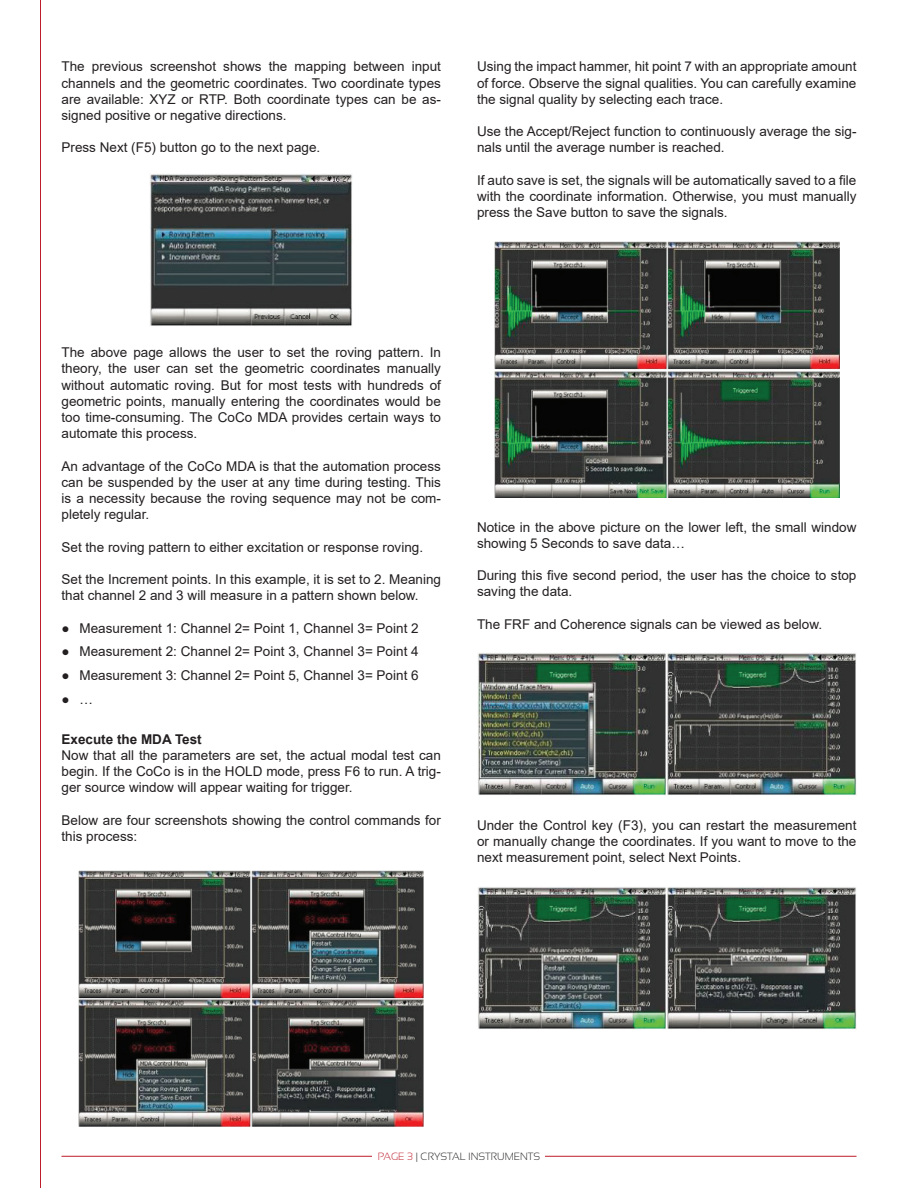
<style>
.page{position:relative;width:918px;height:1188px;background:#fff}
.page>*{position:absolute;margin:0;border:0;box-sizing:border-box;transform-origin:0 0}
.t1{font:13.5px/16.2px "Arial";color:#231f20;text-align:justify}
.t2{font:700 13.5px "Arial";color:#231f20}
.t3{font:300 10.5px "Sansation";color:#231f20}
.s1{color:#be1d2c}
</style>
<div class="page">
<hr style="left:40px;top:0;width:1px;height:1188px;background:#be1d2c">
<hr style="left:62px;top:1156px;width:794px;height:1px;background:#be1d2c">
<div style="left:373px;top:1140px;width:172px;height:48px;background:#fff"></div>
<img style="left:150px;top:174px;width:203px;height:152px">
<img style="left:79px;top:870px;width:345px;height:256px">
<img style="left:494px;top:241px;width:345px;height:257px">
<img style="left:477px;top:653px;width:379px;height:143px">
<img style="left:478px;top:886px;width:378px;height:143px">
<p class="t1" style="left:62px;top:58px;width:381px">The previous screenshot shows the mapping between input channels and the geometric coordinates. Two coordinate types are available: XYZ or RTP. Both coordinate types can be as&shy;signed positive or negative directions.</p>
<p class="t1" style="left:62px;top:139px;width:260px">Press Next (F5) button go to the next page.</p>
<p class="t1" style="left:477px;top:58px;width:381px">Using the impact hammer, hit point 7 with an appropriate amount of force. Observe the signal qualities. You can carefully examine the signal quality by selecting each trace.</p>
<p class="t1" style="left:477px;top:123px;width:381px">Use the Accept/Reject function to continuously average the sig&shy;nals until the average number is reached.</p>
<p class="t1" style="left:477px;top:172px;width:381px">If auto save is set, the signals will be automatically saved to a file with the coordinate information. Otherwise, you must manually press the Save button to save the signals.</p>
<p class="t1" style="left:62px;top:344px;width:381px">The above page allows the user to set the roving pattern. In theory, the user can set the geometric coordinates manually without automatic roving. But for most tests with hundreds of geometric points, manually entering the coordinates would be too time-consuming. The CoCo MDA provides certain ways to automate this process.</p>
<p class="t1" style="left:62px;top:458px;width:381px">An advantage of the CoCo MDA is that the automation process can be suspended by the user at any time during testing. This is a necessity because the roving sequence may not be com&shy;pletely regular.</p>
<p class="t1" style="left:62px;top:539px;width:363px">Set the roving pattern to either excitation or response roving.</p>
<p class="t1" style="left:62px;top:571px;width:381px">Set the Increment points. In this example, it is set to 2. Meaning that channel 2 and 3 will measure in a pattern shown below.</p>
<p class="t1" style="left:62px;top:620px;width:359px">● Measurement 1: Channel 2= Point 1, Channel 3= Point 2</p>
<p class="t1" style="left:62px;top:643px;width:359px">● Measurement 2: Channel 2= Point 3, Channel 3= Point 4</p>
<p class="t1" style="left:62px;top:667px;width:359px">● Measurement 3: Channel 2= Point 5, Channel 3= Point 6</p>
<p class="t1" style="left:62px;top:691px;width:33px">● …</p>
<p class="t2" style="left:62px;top:729px;width:142px">Execute the MDA Test</p>
<p class="t1" style="left:62px;top:747px;width:381px">Now that all the parameters are set, the actual modal test can begin. If the CoCo is in the HOLD mode, press F6 to run. A trig&shy;ger source window will appear waiting for trigger.</p>
<p class="t1" style="left:62px;top:812px;width:381px">Below are four screenshots showing the control commands for this process:</p>
<p class="t1" style="left:477px;top:519px;width:381px">Notice in the above picture on the lower left, the small window showing 5 Seconds to save data…</p>
<p class="t1" style="left:477px;top:567px;width:381px">During this five second period, the user has the choice to stop saving the data.</p>
<p class="t1" style="left:477px;top:616px;width:347px">The FRF and Coherence signals can be viewed as below.</p>
<p class="t1" style="left:477px;top:817px;width:381px">Under the Control key (F3), you can restart the measurement or manually change the coordinates. If you want to move to the next measurement point, select Next Points.</p>
<p class="t3" style="left:378px;top:1151px;width:164px"><span class="s1">PAGE 3</span> | CRYSTAL INSTRUMENTS</p>
</div>
